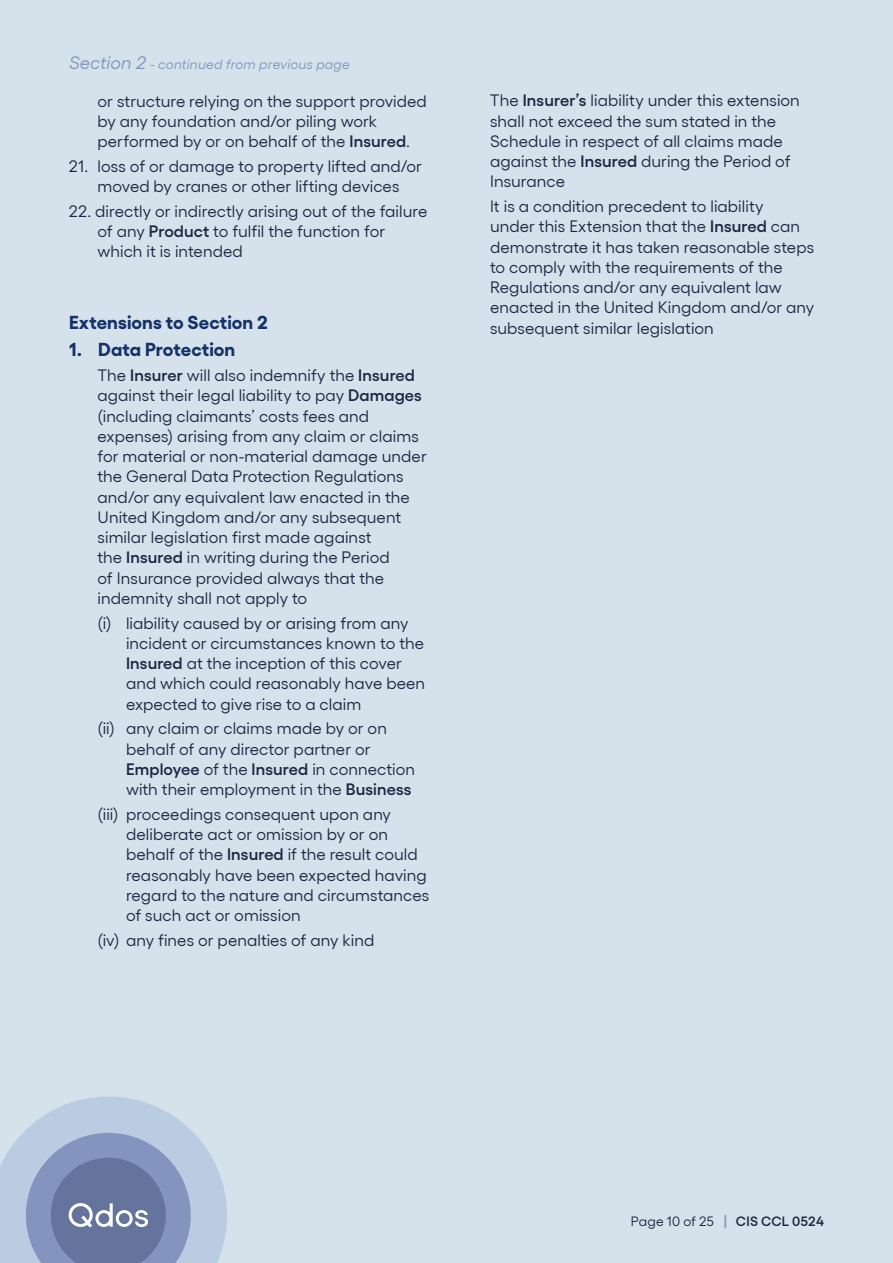
<style>
.page{position:relative;width:893px;height:1263px;background:#d6e2eb}
.page>*{position:absolute;margin:0;border:0;box-sizing:border-box;transform-origin:0 0}
.t1{font:700 18.75px "Gellix";letter-spacing:.005em;color:#15316a}
.t2{font:16.5px/20.2px "Gellix";letter-spacing:.005em;color:#1d2844}
.t3{font:italic 13.5px "Gellix";letter-spacing:.015em;color:#8395be}
.t4{font:13.5px "Gellix";letter-spacing:.015em;color:#1d2844}
.s1{font-size:18px}
.s2{font-weight:600}
.s3{font-weight:600;font-size:13.8px;color:#8395be}
</style>
<div class="page">
<svg style="left:0;top:1096px;width:227px;height:167px"></svg>
<p class="t3" style="left:69px;top:54px;width:282px"><span class="s1">Section 2</span> - continued from previous page</p>
<p class="t2" style="left:98px;top:89px;width:331px">or structure relying on the support provided by any foundation and/or piling work performed by or on behalf of the <span class="s2">Insured</span>.</p>
<p class="t2" style="left:69px;top:154px;width:355px;text-align:center">21. loss of or damage to property lifted and/or moved by cranes or other lifting devices</p>
<p class="t2" style="left:97px;top:199px;width:331px;text-indent:-28px">22. directly or indirectly arising out of the failure of any <span class="s2">Product</span> to fulfil the function for which it is intended</p>
<p class="t1" style="left:69px;top:308px;width:200px">Extensions to Section 2</p>
<p class="t1" style="left:69px;top:335px;width:168px">1. Data Protection</p>
<p class="t2" style="left:97px;top:363px;width:331px">The <span class="s2">Insurer</span> will also indemnify the <span class="s2">Insured </span>against their legal liability to pay <span class="s2">Damages </span>(including claimants’ costs fees and expenses) arising from any claim or claims for material or non-material damage under the General Data Protection Regulations and/or any equivalent law enacted in the United Kingdom and/or any subsequent similar legislation first made against<br>the <span class="s2">Insured</span> in writing during the Period<br>of Insurance provided always that the indemnity shall not apply to</p>
<p class="t2" style="left:126px;top:611px;width:301px;text-indent:-28px">(i) liability caused by or arising from any incident or circumstances known to the <span class="s2">Insured</span> at the inception of this cover and which could reasonably have been expected to give rise to a claim</p>
<p class="t2" style="left:126px;top:717px;width:291px;text-indent:-29px">(ii) any claim or claims made by or on behalf of any director partner or <span class="s2">Employee</span> of the <span class="s2">Insured</span> in connection with their employment in the <span class="s2">Business</span></p>
<p class="t2" style="left:126px;top:802px;width:305px;text-indent:-28px">(iii) proceedings consequent upon any deliberate act or omission by or on behalf of the <span class="s2">Insured</span> if the result could reasonably have been expected having regard to the nature and circumstances of such act or omission</p>
<p class="t2" style="left:97px;top:928px;width:278px">(iv) any fines or penalties of any kind</p>
<p class="t2" style="left:490px;top:89px;width:311px">The <span class="s2">Insurer’s</span> liability under this extension shall not exceed the sum stated in the Schedule in respect of all claims made against the <span class="s2">Insured</span> during the Period of Insurance</p>
<p class="t2" style="left:490px;top:195px;width:326px">It is a condition precedent to liability<br>under this Extension that the <span class="s2">Insured</span> can demonstrate it has taken reasonable steps to comply with the requirements of the Regulations and/or any equivalent law enacted in the United Kingdom and/or any subsequent similar legislation</p>
<p class="t4" style="left:631px;top:1211px;width:195px">Page 10 of 25 <span class="s3">|</span> <span class="s2">CIS CCL 0524</span></p>
</div>
